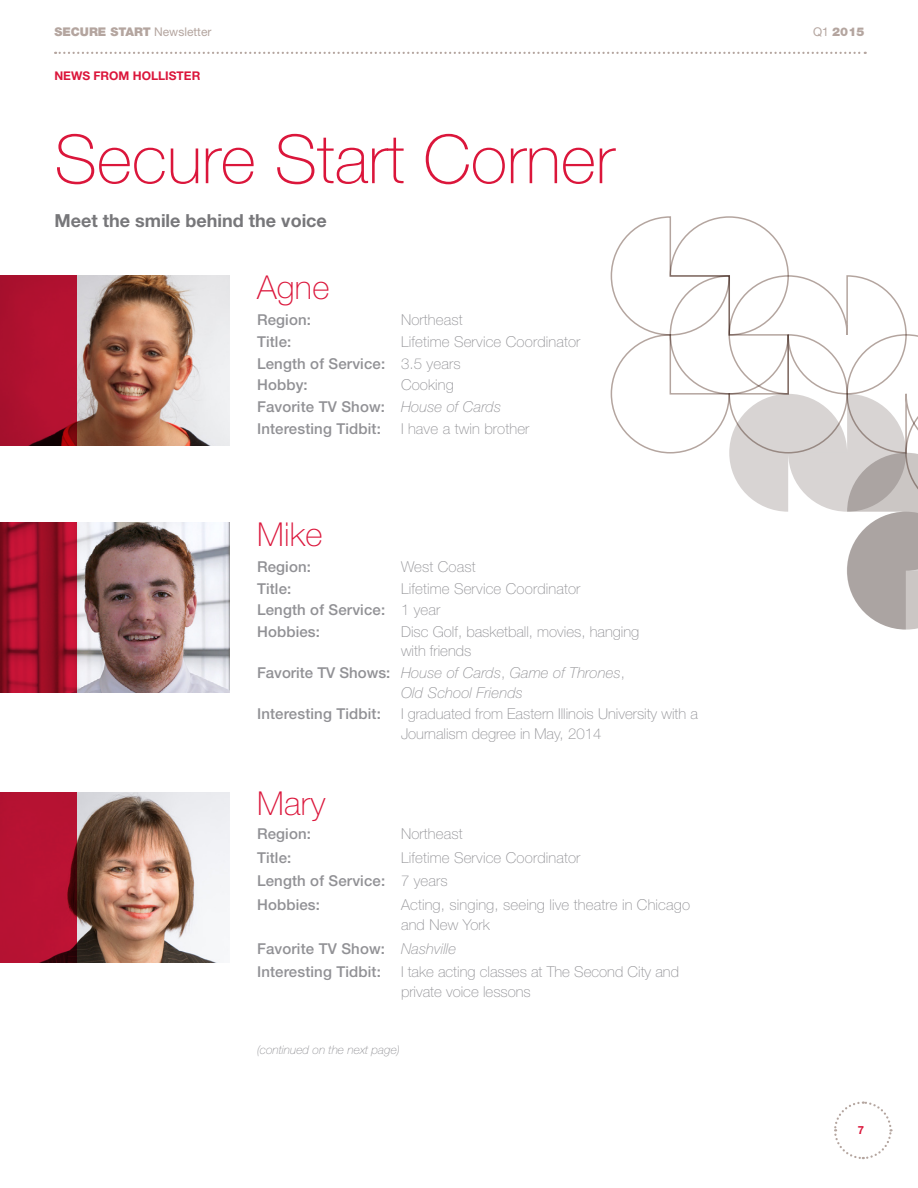
<style>
.page{position:relative;width:918px;height:1188px;background:#fff}
.page>*{position:absolute;margin:0;border:0;box-sizing:border-box;transform-origin:0 0}
.t1{font:100 67.5px "Helvetica Neue LT Std";color:#db163b}
.t2{font:100 33px "Helvetica Neue LT Std";letter-spacing:.01em;color:#db163b}
.t3{font:700 18px "Helvetica Neue LT Std";color:#77777a}
.t4{font:100 15px/21.6px "Helvetica Neue LT Std";letter-spacing:.01em;color:#919195}
.t5{font:500 15px/21.6px "Helvetica Neue LT Std";letter-spacing:.01em;color:#919195}
.t6{font:italic 100 15px/19.5px "Helvetica Neue LT Std";letter-spacing:.01em;color:#919195}
.t7{font:italic 100 12px "Helvetica Neue LT Std";color:#919195}
.t8{font:900 12px "Helvetica Neue LT Std";color:#b4a59f}
.t9{font:700 12px "Helvetica Neue LT Std";color:#db163b}
.t10{font:12px "Helvetica Neue LT Std";color:#b4a59f}
.t11{font:700 11.25px "Helvetica Neue LT Std";color:#db163b}
.s1{font-weight:400}
.s2{font-weight:500}
.s3{font-weight:100}
.s4{font-weight:100;font-style:italic}
.s5{font-weight:500;font-style:normal}
.s6{font-style:normal}
</style>
<div class="page">
<svg style="left:611px;top:216px;width:307px;height:414px"></svg>
<svg style="left:55px;top:52px;width:811px;height:2px"></svg>
<svg style="left:834px;top:1101px;width:59px;height:59px"></svg>
<img style="left:77px;top:792px;width:152px;height:170px">
<img style="left:77px;top:275px;width:152px;height:171px">
<img style="left:77px;top:522px;width:152px;height:170px">
<div style="left:0;top:792px;width:77px;height:170px;background:#b71233"></div>
<div style="left:0;top:275px;width:77px;height:171px;background:#b11130"></div>
<svg style="left:0;top:522px;width:77px;height:170px;background:#a40f2a"></svg>
<p class="t8" style="left:54px;top:25px;width:35px">SECURE</p>
<p class="t8" style="left:110px;top:25px;width:17px">START</p>
<p class="t10" style="left:154px;top:25px;width:59px">Newsletter</p>
<p class="t8" style="left:813px;top:25px;width:53px"><span class="s1">Q1</span> 2015</p>
<p class="t9" style="left:54px;top:68px;width:148px">NEWS FROM HOLLISTER</p>
<h1 class="t1" style="left:54px;top:121px;width:562px">Secure Start Corner</h1>
<p class="t3" style="left:54px;top:210px;width:274px">Meet the smile behind the voice</p>
<h2 class="t2" style="left:257px;top:268px;width:74px">Agne</h2>
<p class="t5" style="left:257px;top:309px;width:55px">Region:</p>
<p class="t4" style="left:401px;top:309px;width:63px">Northeast</p>
<p class="t5" style="left:257px;top:331px;width:36px">Title:</p>
<p class="t4" style="left:257px;top:331px;width:325px;text-indent:144px">Lifetime Service Coordinator<br><span class="s2">Length of Service:</span> 3.5 years<br><span class="s2">Hobby:</span></p>
<p class="t5" style="left:257px;top:374px;width:246px;text-indent:144px"><span class="s3">Cooking<br></span>Favorite TV Show: <span class="s4">House of Cards<br></span>Interesting Tidbit:</p>
<p class="t4" style="left:401px;top:417px;width:130px">I have a twin brother</p>
<h2 class="t2" style="left:257px;top:515px;width:67px">Mike</h2>
<p class="t5" style="left:257px;top:556px;width:55px">Region:</p>
<p class="t4" style="left:401px;top:556px;width:76px">West Coast</p>
<p class="t5" style="left:257px;top:577px;width:36px">Title:</p>
<p class="t4" style="left:257px;top:578px;width:325px;text-indent:144px">Lifetime Service Coordinator<br><span class="s2">Length of Service:</span> 1 year<br><span class="s2">Hobbies:</span></p>
<p class="t4" style="left:401px;top:622px;width:240px;line-height:19.5px">Disc Golf, basketball, movies, hanging with friends</p>
<p class="t6" style="left:401px;top:663px;width:225px;text-indent:-144px"><span class="s5">Favorite TV Shows:</span> House of Cards<span class="s6">,</span> Game of Thrones<span class="s6">,<br></span>Old School Friends</p>
<p class="t5" style="left:257px;top:703px;width:125px">Interesting Tidbit:</p>
<p class="t4" style="left:401px;top:704px;width:298px;line-height:19.5px">I graduated from Eastern Illinois University with a<br>Journalism degree in May, 2014</p>
<h2 class="t2" style="left:257px;top:784px;width:70px">Mary</h2>
<p class="t5" style="left:257px;top:823px;width:55px">Region:</p>
<p class="t4" style="left:401px;top:823px;width:63px">Northeast</p>
<p class="t5" style="left:257px;top:846px;width:36px">Title:</p>
<p class="t4" style="left:257px;top:845px;width:325px;line-height:23.9px;text-indent:144px">Lifetime Service Coordinator<br><span class="s2">Length of Service:</span> 7 years<br><span class="s2">Hobbies:</span></p>
<p class="t4" style="left:401px;top:895px;width:291px;line-height:19.5px">Acting, singing, seeing live theatre in Chicago and New York</p>
<p class="t5" style="left:257px;top:936px;width:201px;line-height:23.9px">Favorite TV Show: <span class="s4">Nashville<br></span>Interesting Tidbit:</p>
<p class="t4" style="left:401px;top:962px;width:279px;line-height:19.5px">I take acting classes at The Second City and private voice lessons</p>
<p class="t7" style="left:257px;top:1043px;width:144px">(continued on the next page)</p>
<p class="t11" style="left:858px;top:1123px;width:8px">7</p>
</div>
